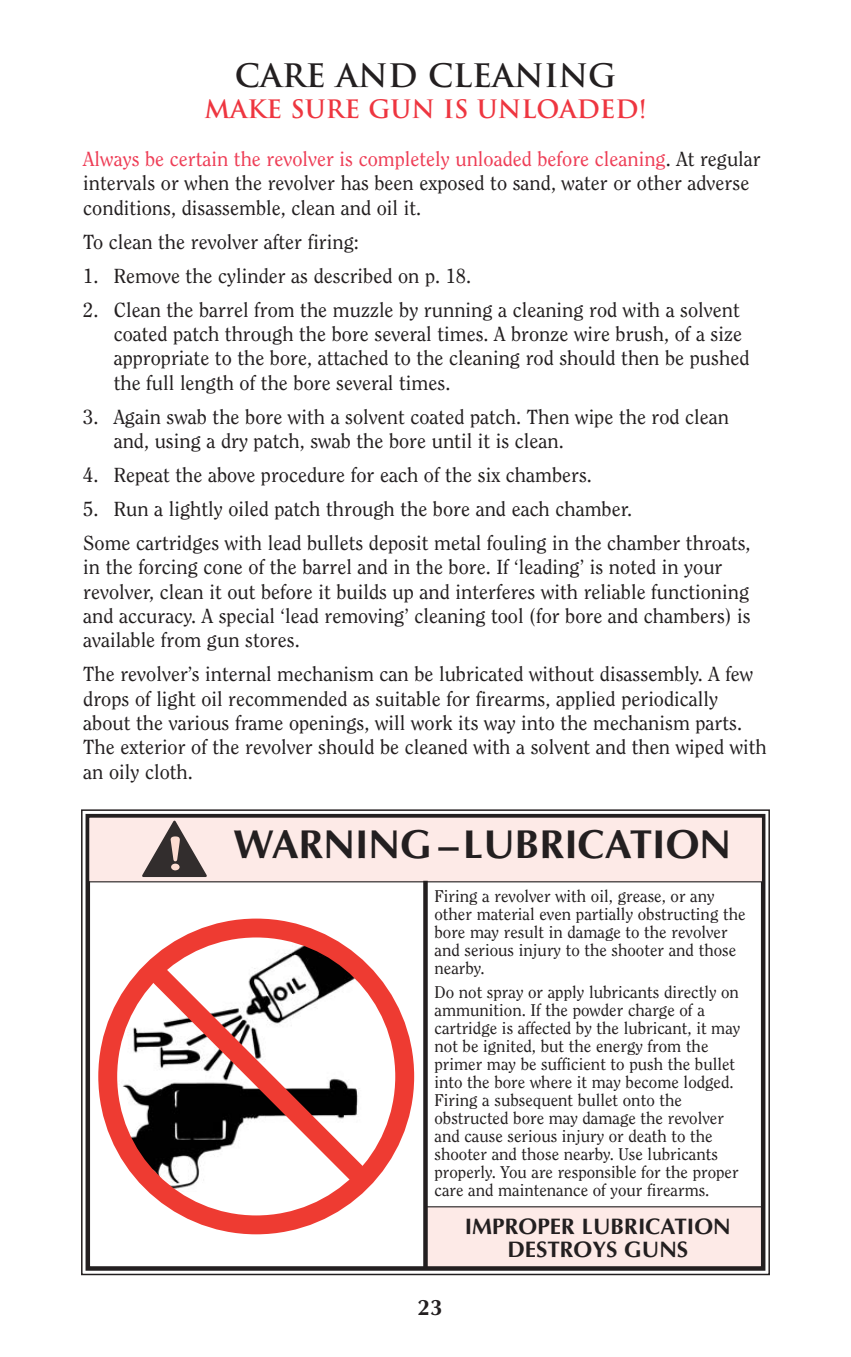
<style>
.page{position:relative;width:851px;height:1357px;background:#fff}
.page>*{position:absolute;margin:0;border:0;box-sizing:border-box;transform-origin:0 0}
.t1{font:700 40.5px "Optima";color:#231f20}
.t2{font:700 31.5px "Trajan Pro";color:#231f20}
.t3{font:700 24.75px "Trajan Pro";color:#ee3640}
.t4{font:700 22.5px/22.5px "Optima";color:#231f20;text-align:center}
.t5{font:20.25px/24.3px "Clearface";color:#231f20}
.t6{font:16.88px/18px "Clearface";color:#231f20}
.s1{color:#ee3d56}
</style>
<div class="page">
<div style="left:425px;top:1207px;width:337px;height:61px;background:#fdeae7"></div>
<div style="left:424px;top:1206px;width:339px;height:63px;border:1px solid #231f20"></div>
<div style="left:81px;top:809px;width:689px;height:466px;border:2px solid #231f20"></div>
<div style="left:86px;top:814px;width:679px;height:457px;border:4px solid #231f20"></div>
<div style="left:89px;top:817px;width:673px;height:65px;background:#fdeae7"></div>
<div style="left:88px;top:816px;width:675px;height:66px;border:1px solid #231f20"></div>
<svg style="left:142px;top:820px;width:65px;height:57px"></svg>
<div style="left:423px;top:881px;width:5px;height:387px;background:#231f20"></div>
<img style="left:118px;top:941px;width:278px;height:266px">
<svg style="left:107px;top:1130px;width:50px;height:77px"></svg>
<div style="left:98px;top:918px;width:316px;height:316px;border:19px solid #ee3b32;border-radius:50%"></div>
<svg style="left:130px;top:946px;width:256px;height:257px"></svg>
<h2 class="t2" style="left:235px;top:57px;width:383px">CARE AND CLEANING</h2>
<p class="t3" style="left:204px;top:95px;width:443px">MAKE SURE GUN IS UNLOADED!</p>
<p class="t5" style="left:83px;top:148px;width:679px"><span class="s1">Always be certain the revolver is completely unloaded before cleaning</span>. At regular intervals or when the revolver has been exposed to sand, water or other adverse conditions, disassemble, clean and oil it.</p>
<p class="t5" style="left:83px;top:231px;width:277px">To clean the revolver after firing:</p>
<p class="t5" style="left:83px;top:265px;width:389px">1. Remove the cylinder as described on p. 18.</p>
<p class="t5" style="left:114px;top:299px;width:637px;text-indent:-30px">2. Clean the barrel from the muzzle by running a cleaning rod with a solvent coated patch through the bore several times. A bronze wire brush, of a size appropriate to the bore, attached to the cleaning rod should then be pushed the full length of the bore several times.</p>
<p class="t5" style="left:114px;top:406px;width:617px;text-indent:-30px">3. Again swab the bore with a solvent coated patch. Then wipe the rod clean and, using a dry patch, swab the bore until it is clean.</p>
<p class="t5" style="left:83px;top:464px;width:510px">4. Repeat the above procedure for each of the six chambers.</p>
<p class="t5" style="left:83px;top:493px;width:669px;line-height:34px">5. Run a lightly oiled patch through the bore and each chamber.<br>Some cartridges with lead bullets deposit metal fouling in the chamber throats,</p>
<p class="t5" style="left:83px;top:556px;width:669px">in the forcing cone of the barrel and in the bore. If ‘leading’ is noted in your revolver, clean it out before it builds up and interferes with reliable functioning and accuracy. A special ‘lead removing’ cleaning tool (for bore and chambers) is available from gun stores.</p>
<p class="t5" style="left:83px;top:663px;width:685px">The revolver’s internal mechanism can be lubricated without disassembly. A few drops of light oil recommended as suitable for firearms, applied periodically about the various frame openings, will work its way into the mechanism parts.<br>The exterior of the revolver should be cleaned with a solvent and then wiped with an oily cloth.</p>
<h1 class="t1" style="left:233px;top:820px;width:499px">WARNING –LUBRICATION</h1>
<p class="t6" style="left:434px;top:888px;width:312px">Firing a revolver with oil, grease, or any other material even partially obstructing the bore may result in damage to the revolver and serious injury to the shooter and those nearby.</p>
<p class="t6" style="left:434px;top:984px;width:307px">Do not spray or apply lubricants directly on ammunition. If the powder charge of a cartridge is affected by the lubricant, it may not be ignited, but the energy from the primer may be sufficient to push the bullet into the bore where it may become lodged.<br>Firing a subsequent bullet onto the obstructed bore may damage the revolver and cause serious injury or death to the shooter and those nearby. Use lubricants properly. You are responsible for the proper care and maintenance of your firearms.</p>
<p class="t4" style="left:465px;top:1215px;width:267px">IMPROPER LUBRICATION<br>DESTROYS GUNS</p>
<p class="t4" style="left:417px;top:1296px;width:27px">23</p>
</div>
